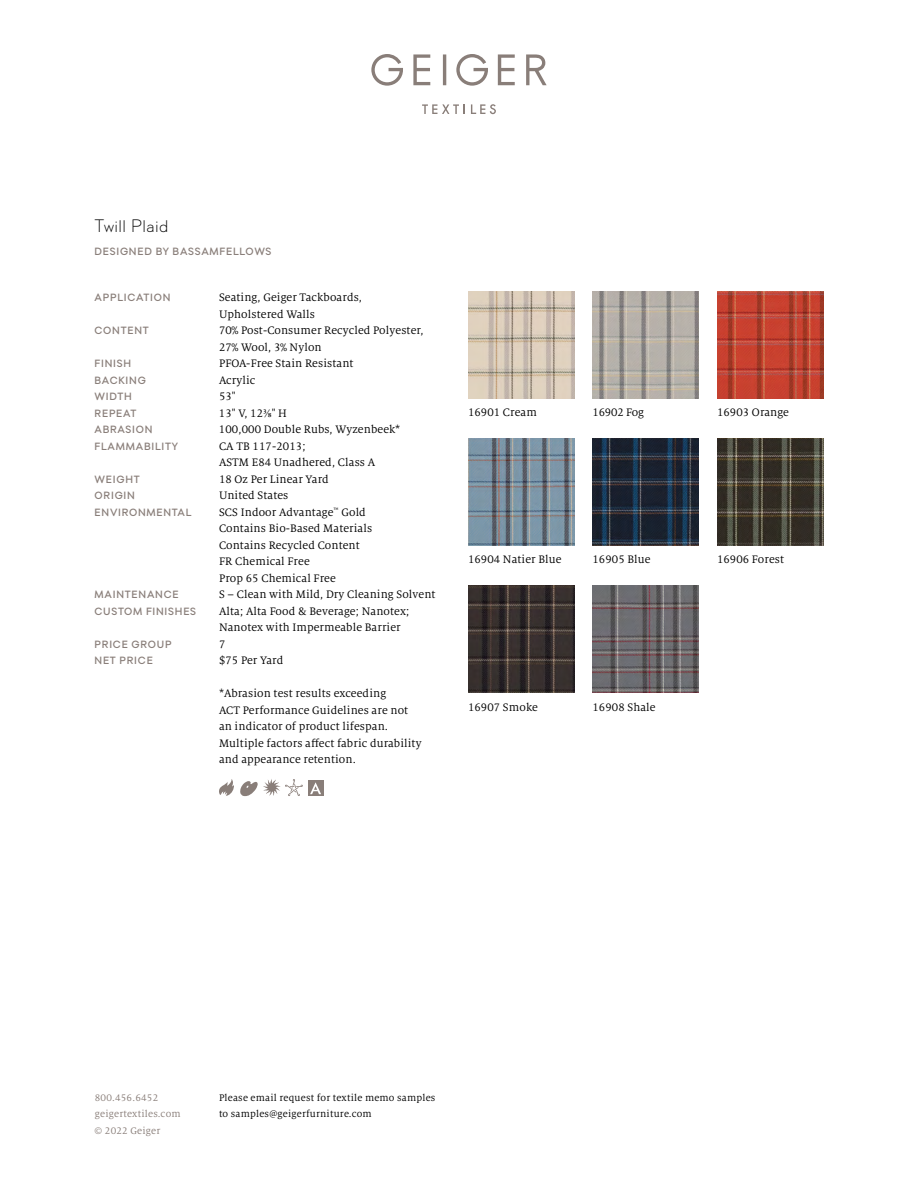
<style>
.page{position:relative;width:918px;height:1188px;background:#fff}
.page>*{position:absolute;margin:0;border:0;box-sizing:border-box;transform-origin:0 0}
.t1{font:300 18px "Soin Sans Pro";letter-spacing:.02em;color:#000}
.t2{font:12px/16.5px "Milo Serif Pro";letter-spacing:.01em;color:#000}
.t3{font:12px "Milo Serif Pro";letter-spacing:-.01em;color:#000}
.t4{font:500 10.5px "Soin Sans Pro";letter-spacing:.075em;color:#897e79}
.t5{font:10.5px/16.5px "Milo Serif Pro";letter-spacing:.02em;color:#000}
.t6{font:10.5px/16.5px "Milo Serif Pro";letter-spacing:.02em;color:#897e79}
</style>
<div class="page">
<svg style="left:471px;top:104px;width:25px;height:10px"></svg>
<svg style="left:422px;top:104px;width:43px;height:10px"></svg>
<svg style="left:371px;top:54px;width:176px;height:32px"></svg>
<div style="left:308px;top:780px;width:15px;height:16px;background:#897e79"></div>
<svg style="left:310px;top:782px;width:11px;height:12px"></svg>
<svg style="left:219px;top:779px;width:15px;height:17px"></svg>
<svg style="left:240px;top:779px;width:63px;height:18px"></svg>
<img style="left:468px;top:292px;width:106px;height:106px">
<img style="left:468px;top:586px;width:106px;height:106px">
<img style="left:592px;top:292px;width:107px;height:106px">
<img style="left:592px;top:586px;width:107px;height:106px">
<img style="left:717px;top:292px;width:107px;height:106px">
<img style="left:468px;top:439px;width:106px;height:106px">
<img style="left:592px;top:439px;width:107px;height:106px">
<img style="left:717px;top:439px;width:107px;height:106px">
<h1 class="t1" style="left:94px;top:215px;width:75px">Twill Plaid</h1>
<p class="t4" style="left:95px;top:245px;width:178px">DESIGNED BY BASSAMFELLOWS</p>
<p class="t4" style="left:95px;top:291px;width:77px">APPLICATION</p>
<p class="t2" style="left:219px;top:289px;width:144px">Seating, Geiger Tackboards,<br>Upholstered Walls</p>
<p class="t4" style="left:95px;top:324px;width:56px">CONTENT</p>
<p class="t2" style="left:219px;top:322px;width:206px">70% Post-Consumer Recycled Polyester,<br>27% Wool, 3% Nylon</p>
<p class="t4" style="left:95px;top:357px;width:38px">FINISH</p>
<p class="t2" style="left:219px;top:355px;width:136px">PFOA-Free Stain Resistant</p>
<p class="t4" style="left:95px;top:374px;width:53px">BACKING</p>
<p class="t2" style="left:219px;top:372px;width:38px">Acrylic</p>
<p class="t4" style="left:95px;top:390px;width:39px">WIDTH</p>
<p class="t2" style="left:219px;top:388px;width:18px">53"</p>
<p class="t4" style="left:95px;top:407px;width:43px">REPEAT</p>
<p class="t2" style="left:219px;top:405px;width:70px">13" V, 12⅜" H</p>
<p class="t4" style="left:95px;top:423px;width:60px">ABRASION</p>
<p class="t2" style="left:219px;top:421px;width:183px">100,000 Double Rubs, Wyzenbeek*</p>
<p class="t4" style="left:95px;top:440px;width:85px">FLAMMABILITY</p>
<p class="t2" style="left:219px;top:438px;width:158px">CA TB 117-2013;<br>ASTM E84 Unadhered, Class A</p>
<p class="t4" style="left:95px;top:473px;width:47px">WEIGHT</p>
<p class="t2" style="left:219px;top:471px;width:111px">18 Oz Per Linear Yard</p>
<p class="t4" style="left:95px;top:489px;width:42px">ORIGIN</p>
<p class="t2" style="left:219px;top:487px;width:71px">United States</p>
<p class="t4" style="left:95px;top:506px;width:99px">ENVIRONMENTAL</p>
<p class="t2" style="left:219px;top:504px;width:155px">SCS Indoor Advantage<sup>™</sup> Gold<br>Contains Bio-Based Materials<br>Contains Recycled Content<br>FR Chemical Free<br>Prop 65 Chemical Free</p>
<p class="t4" style="left:95px;top:588px;width:86px">MAINTENANCE</p>
<p class="t2" style="left:219px;top:586px;width:218px">S – Clean with Mild, Dry Cleaning Solvent</p>
<p class="t4" style="left:95px;top:605px;width:103px">CUSTOM FINISHES</p>
<p class="t2" style="left:219px;top:603px;width:192px">Alta; Alta Food &amp; Beverage; Nanotex;<br>Nanotex with Impermeable Barrier</p>
<p class="t4" style="left:95px;top:638px;width:79px">PRICE GROUP</p>
<p class="t2" style="left:219px;top:636px;width:8px">7</p>
<p class="t4" style="left:95px;top:654px;width:60px">NET PRICE</p>
<p class="t2" style="left:219px;top:652px;width:66px">$75 Per Yard</p>
<p class="t2" style="left:219px;top:685px;width:204px">*Abrasion test results exceeding<br>ACT Performance Guidelines are not an indicator of product lifespan.<br>Multiple factors affect fabric durability and appearance retention.</p>
<p class="t2" style="left:468px;top:404px;width:70px">16901 Cream</p>
<p class="t3" style="left:592px;top:406px;width:53px">16902 Fog</p>
<p class="t2" style="left:717px;top:404px;width:74px">16903 Orange</p>
<p class="t2" style="left:468px;top:551px;width:95px">16904 Natier Blue</p>
<p class="t2" style="left:592px;top:551px;width:60px">16905 Blue</p>
<p class="t2" style="left:717px;top:551px;width:69px">16906 Forest</p>
<p class="t2" style="left:468px;top:699px;width:71px">16907 Smoke</p>
<p class="t2" style="left:592px;top:699px;width:65px">16908 Shale</p>
<p class="t6" style="left:95px;top:1089px;width:88px">800.456.6452 geigertextiles.com © 2022 Geiger</p>
<p class="t5" style="left:219px;top:1089px;width:218px">Please email request for textile memo samples to samples@geigerfurniture.com</p>
</div>
